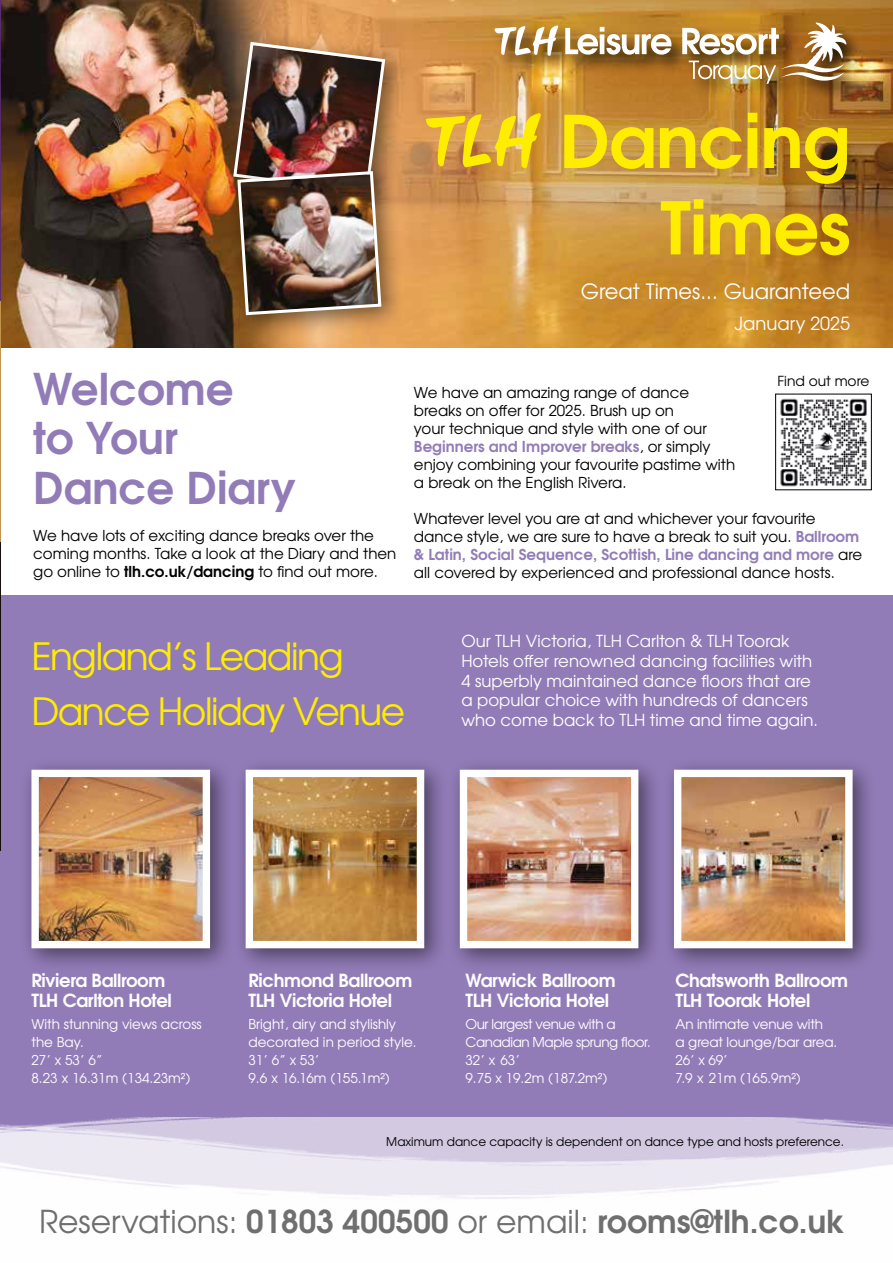
<style>
.page{position:relative;width:893px;height:1263px;background:#fff}
.page>*{position:absolute;margin:0;border:0;box-sizing:border-box;transform-origin:0 0}
.t1{font:700 72px/86.4px "Te X Gyre Adventor";letter-spacing:-.01em;color:#ffed00;text-align:right}
.t2{font:700 43.5px/49.5px "Te X Gyre Adventor";color:#927cb8}
.t3{font:37.5px/54.8px "Te X Gyre Adventor";letter-spacing:-.04em;color:#ffed00}
.t4{font:700 31.5px "Te X Gyre Adventor";color:#706f6f}
.t5{font:21px "Te X Gyre Adventor";color:#fff}
.t6{font:700 18px/19.5px "Te X Gyre Adventor";letter-spacing:-.02em;color:#fff}
.t7{font:18px "Te X Gyre Adventor";color:#fff}
.t8{font:16.5px/19.8px "Te X Gyre Adventor";color:#fff}
.t9{font:15px/18px "Te X Gyre Adventor";color:#000}
.t10{font:13.8px "Te X Gyre Adventor";color:#000}
.t11{font:13.5px/18px "Te X Gyre Adventor";color:#fff}
.t12{font:13.5px/18px "Te X Gyre Adventor";letter-spacing:-.03em;color:#fff}
.t13{font:12px "Te X Gyre Adventor";color:#000}
.s1{font-weight:700}
.s2{font-weight:700;color:#927cb8}
.s3{font-weight:400}
</style>
<div class="page">
<img style="left:0;top:0;width:893px;height:348px">
<div style="left:222px;top:30px;width:187px;height:187px;background:#000;opacity:.5"></div>
<div style="left:225px;top:159px;width:180px;height:180px;background:#000;opacity:.5"></div>
<img style="left:232px;top:40px;width:155px;height:277px">
<svg style="left:426px;top:113px;width:115px;height:55px;background:#e3b833"></svg>
<div style="left:493px;top:20px;width:373px;height:83px;background:#000;opacity:.75"></div>
<svg style="left:565px;top:27px;width:106px;height:28px"></svg>
<img style="left:682px;top:22px;width:164px;height:62px">
<svg style="left:495px;top:25px;width:63px;height:31px"></svg>
<div style="left:0;top:595px;width:893px;height:668px;background:#927cb8"></div>
<img style="left:0;top:1117px;width:893px;height:146px">
<div style="left:19px;top:757px;width:216px;height:216px;background:#000;opacity:.5"></div>
<img style="left:0;top:766px;width:214px;height:207px">
<div style="left:233px;top:757px;width:216px;height:216px;background:#000;opacity:.5"></div>
<svg style="left:242px;top:766px;width:186px;height:186px;background:#bb9568"></svg>
<div style="left:447px;top:757px;width:216px;height:216px;background:#000;opacity:.5"></div>
<img style="left:456px;top:766px;width:186px;height:186px">
<div style="left:661px;top:757px;width:216px;height:216px;background:#000;opacity:.5"></div>
<img style="left:670px;top:766px;width:186px;height:186px">
<img style="left:780px;top:398px;width:87px;height:89px">
<div style="left:775px;top:394px;width:97px;height:96px;border:1px solid #000"></div>
<img style="left:0;top:541px;width:1px;height:309px">
<img style="left:0;top:0;width:1px;height:307px">
<hr style="left:0;top:84px;width:4px;height:209px;background:#000;opacity:.5">
<h1 class="t1" style="left:559px;top:91px;width:292px">Dancing<br>Times</h1>
<h3 class="t5" style="left:581px;top:274px;width:271px">Great Times... Guaranteed</h3>
<h2 class="t2" style="left:33px;top:360px;width:264px">Welcome<br>to Your<br>Dance Diary</h2>
<p class="t9" style="left:33px;top:526px;width:365px">We have lots of exciting dance breaks over the coming months. Take a look at the Diary and then go online to <span class="s1">tlh.co.uk/dancing</span> to find out more.</p>
<p class="t7" style="left:734px;top:309px;width:117px">January 2025</p>
<p class="t10" style="left:778px;top:370px;width:93px">Find out more</p>
<p class="t9" style="left:414px;top:383px;width:323px">We have an amazing range of dance breaks on offer for 2025. Brush up on<br>your technique and style with one of our <span class="s2">Beginners and Improver breaks</span>, or simply enjoy combining your favourite pastime with a break on the English Rivera.</p>
<p class="t9" style="left:414px;top:509px;width:450px">Whatever level you are at and whichever your favourite dance style, we are sure to have a break to suit you. <span class="s2">Ballroom &amp; Latin, Social Sequence, Scottish, Line dancing and more</span> are all covered by experienced and professional dance hosts.</p>
<h3 class="t3" style="left:31px;top:627px;width:375px">England’s Leading<br>Dance Holiday Venue</h3>
<p class="t8" style="left:461px;top:630px;width:358px">Our TLH Victoria, TLH Carlton &amp; TLH Toorak Hotels offer renowned dancing facilities with 4 superbly maintained dance floors that are a popular choice with hundreds of dancers who come back to TLH time and time again.</p>
<p class="t6" style="left:31px;top:969px;width:142px">Riviera Ballroom<br>TLH Carlton Hotel</p>
<p class="t11" style="left:31px;top:1014px;width:172px">With stunning views across the Bay.<br>27’ x 53’ 6”<br>8.23 x 16.31m (134.23m²)</p>
<p class="t6" style="left:248px;top:969px;width:165px">Richmond Ballroom<br>TLH Victoria Hotel</p>
<p class="t11" style="left:248px;top:1014px;width:170px">Bright, airy and stylishly decorated in period style.<br>31’ 6” x 53’<br>9.6 x 16.16m (155.1m²)</p>
<p class="t6" style="left:465px;top:969px;width:152px">Warwick Ballroom<br>TLH Victoria Hotel</p>
<p class="t12" style="left:465px;top:1014px;width:187px">Our largest venue with a<br>Canadian Maple sprung floor.<br>32’ x 63’<br>9.75 x 19.2m (187.2m²)</p>
<p class="t6" style="left:675px;top:969px;width:174px">Chatsworth Ballroom<br>TLH Toorak Hotel</p>
<p class="t11" style="left:675px;top:1014px;width:163px">An intimate venue with<br>a great lounge/bar area.<br>26’ x 69’<br>7.9 x 21m (165.9m²)</p>
<p class="t13" style="left:386px;top:1132px;width:459px">Maximum dance capacity is dependent on dance type and hosts preference.</p>
<h3 class="t4" style="left:39px;top:1194px;width:807px"><span class="s3">Reservations:</span> 01803 400500 <span class="s3">or email:</span> rooms@tlh.co.uk</h3>
</div>
